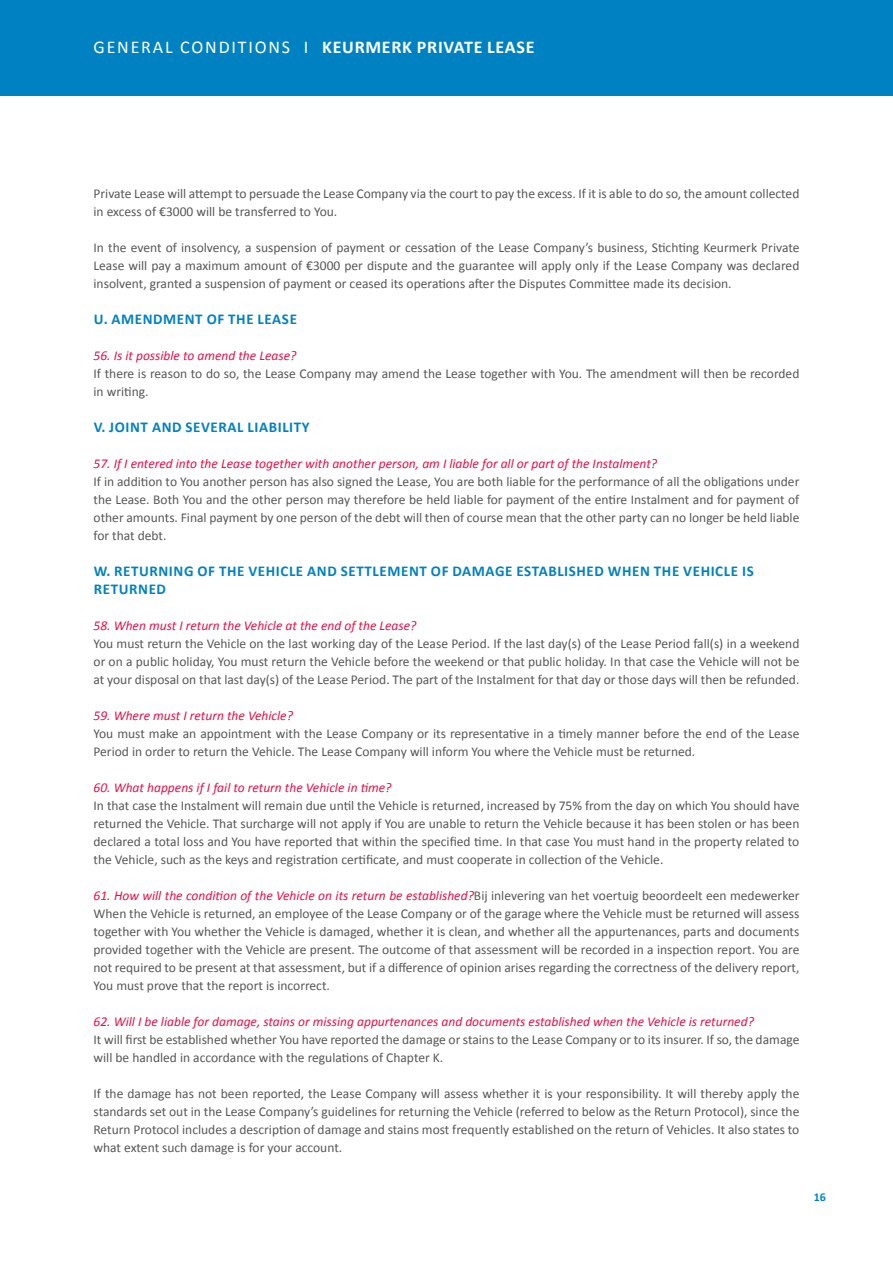
<style>
.page{position:relative;width:893px;height:1263px;background:#fff}
.page>*{position:absolute;margin:0;border:0;box-sizing:border-box;transform-origin:0 0}
.t1{font:700 18px "Calibri";letter-spacing:.04em;color:#fff}
.t2{font:700 15px/18px "Calibri";letter-spacing:.04em;color:#0082c2}
.t3{font:13.5px/18px "Calibri";color:#575756;text-align:justify}
.t4{font:italic 13.5px "Calibri";color:#e51147}
.t5{font:700 12px "Calibri";color:#0082c2}
.s1{font-weight:400}
.s2{font-style:italic;color:#e51147}
</style>
<div class="page">
<div style="left:0;top:0;width:893px;height:96px;background:#0082c2"></div>
<h1 class="t1" style="left:94px;top:36px;width:442px"><span class="s1">GENERAL CONDITIONS I</span> KEURMERK PRIVATE LEASE</h1>
<p class="t3" style="left:94px;top:184px;width:707px">Private Lease will attempt to persuade the Lease Company via the court to pay the excess. If it is able to do so, the amount collected in excess of €3000 will be transferred to You.</p>
<p class="t3" style="left:94px;top:238px;width:707px">In the event of insolvency, a suspension of payment or cessation of the Lease Company’s business, Stichting Keurmerk Private Lease will pay a maximum amount of €3000 per dispute and the guarantee will apply only if the Lease Company was declared insolvent, granted a suspension of payment or ceased its operations after the Disputes Committee made its decision.</p>
<p class="t2" style="left:94px;top:309px;width:205px">U. AMENDMENT OF THE LEASE</p>
<p class="t4" style="left:94px;top:347px;width:204px">56. Is it possible to amend the Lease?</p>
<p class="t3" style="left:94px;top:364px;width:707px">If there is reason to do so, the Lease Company may amend the Lease together with You. The amendment will then be recorded in writing.</p>
<p class="t2" style="left:94px;top:417px;width:217px">V. JOINT AND SEVERAL LIABILITY</p>
<p class="t4" style="left:94px;top:455px;width:565px">57. If I entered into the Lease together with another person, am I liable for all or part of the Instalment?</p>
<p class="t3" style="left:94px;top:472px;width:707px">If in addition to You another person has also signed the Lease, You are both liable for the performance of all the obligations under the Lease. Both You and the other person may therefore be held liable for payment of the entire Instalment and for payment of other amounts. Final payment by one person of the debt will then of course mean that the other party can no longer be held liable for that debt.</p>
<p class="t2" style="left:94px;top:561px;width:661px">W. RETURNING OF THE VEHICLE AND SETTLEMENT OF DAMAGE ESTABLISHED WHEN THE VEHICLE IS<br>RETURNED</p>
<p class="t4" style="left:94px;top:617px;width:324px">58. When must I return the Vehicle at the end of the Lease?</p>
<p class="t3" style="left:94px;top:634px;width:707px">You must return the Vehicle on the last working day of the Lease Period. If the last day(s) of the Lease Period fall(s) in a weekend or on a public holiday, You must return the Vehicle before the weekend or that public holiday. In that case the Vehicle will not be at your disposal on that last day(s) of the Lease Period. The part of the Instalment for that day or those days will then be refunded.</p>
<p class="t4" style="left:94px;top:707px;width:201px">59. Where must I return the Vehicle?</p>
<p class="t3" style="left:94px;top:724px;width:707px">You must make an appointment with the Lease Company or its representative in a timely manner before the end of the Lease<br>Period in order to return the Vehicle. The Lease Company will inform You where the Vehicle must be returned.</p>
<p class="t4" style="left:94px;top:779px;width:299px">60. What happens if I fail to return the Vehicle in time?</p>
<p class="t3" style="left:94px;top:796px;width:707px">In that case the Instalment will remain due until the Vehicle is returned, increased by 75% from the day on which You should have returned the Vehicle. That surcharge will not apply if You are unable to return the Vehicle because it has been stolen or has been declared a total loss and You have reported that within the specified time. In that case You must hand in the property related to the Vehicle, such as the keys and registration certificate, and must cooperate in collection of the Vehicle.</p>
<p class="t3" style="left:94px;top:886px;width:707px"><span class="s2">61. How will the condition of the Vehicle on its return be established?</span>Bij inlevering van het voertuig beoordeelt een medewerker When the Vehicle is returned, an employee of the Lease Company or of the garage where the Vehicle must be returned will assess together with You whether the Vehicle is damaged, whether it is clean, and whether all the appurtenances, parts and documents provided together with the Vehicle are present. The outcome of that assessment will be recorded in a inspection report. You are not required to be present at that assessment, but if a difference of opinion arises regarding the correctness of the delivery report, You must prove that the report is incorrect.</p>
<p class="t4" style="left:94px;top:1013px;width:662px">62. Will I be liable for damage, stains or missing appurtenances and documents established when the Vehicle is returned?</p>
<p class="t3" style="left:94px;top:1030px;width:707px">It will first be established whether You have reported the damage or stains to the Lease Company or to its insurer. If so, the damage will be handled in accordance with the regulations of Chapter K.</p>
<p class="t3" style="left:94px;top:1084px;width:707px">If the damage has not been reported, the Lease Company will assess whether it is your responsibility. It will thereby apply the standards set out in the Lease Company’s guidelines for returning the Vehicle (referred to below as the Return Protocol), since the Return Protocol includes a description of damage and stains most frequently established on the return of Vehicles. It also states to what extent such damage is for your account.</p>
<p class="t5" style="left:814px;top:1189px;width:14px">16</p>
</div>
